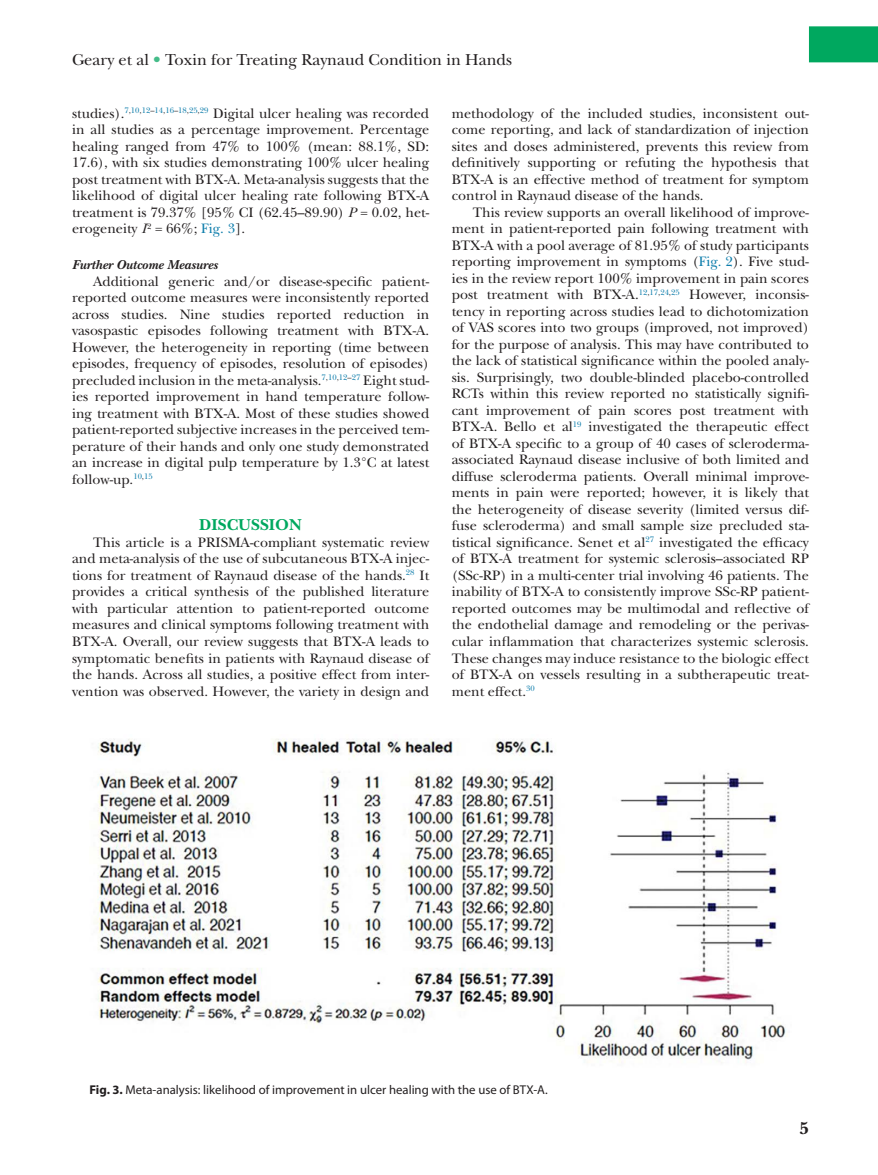
<style>
.page{position:relative;width:878px;height:1175px;background:#fff}
.page>*{position:absolute;margin:0;border:0;box-sizing:border-box;transform-origin:0 0}
.t1{font:700 18px "New Baskerville Std";color:#231f20}
.t2{font:16.5px "New Baskerville Std";color:#231f20}
.t3{font:700 16.5px "New Baskerville Std";color:#00a85f}
.t4{font:14.25px/16.5px "New Baskerville Std";color:#231f20;text-align:justify}
.t5{font:italic 700 13.5px "New Baskerville Std";color:#231f20}
.t6{font:12.75px "Myriad Pro";color:#231f20}
.s1{color:#45bc89}
.s2{font-style:italic}
.s3{color:#0f7eac}
.s4{font-weight:700}
</style>
<div class="page">
<div style="left:808px;top:26px;width:70px;height:36px;background:#00a85f"></div>
<img style="left:96px;top:739px;width:690px;height:324px">
<p class="t2" style="left:72px;top:50px;width:441px">Geary et al <span class="s1">•</span> Toxin for Treating Raynaud Condition in Hands</p>
<p class="t4" style="left:72px;top:105px;width:359px">studies).<sup>7</sup><sup>,</sup><sup>10</sup><sup>,</sup><sup>12</sup><sup>–</sup><sup>14</sup><sup>,</sup><sup>16</sup><sup>–</sup><sup>18</sup><sup>,</sup><sup>25</sup><sup>,</sup><sup>29</sup> Digital ulcer healing was recorded in all studies as a percentage improvement. Percentage healing ranged from 47% to 100% (mean: 88.1%, SD:<br>17.6), with six studies demonstrating 100% ulcer healing post treatment with BTX-A. Meta-analysis suggests that the likelihood of digital ulcer healing rate following BTX-A treatment is 79.37% [95% CI (62.45–89.90) <span class="s2">P</span> = 0.02, het&shy;erogeneity <span class="s2">I</span><sup>2</sup> = 66%; <span class="s3">Fig. 3</span>].</p>
<p class="t5" style="left:72px;top:257px;width:147px">Further Outcome Measures</p>
<p class="t4" style="left:72px;top:273px;width:359px;text-indent:21px">Additional generic and/or disease-specific patient&shy;reported outcome measures were inconsistently reported across studies. Nine studies reported reduction in vasospastic episodes following treatment with BTX-A.<br>However, the heterogeneity in reporting (time between episodes, frequency of episodes, resolution of episodes) precluded inclusion in the meta-analysis.<sup>7</sup><sup>,</sup><sup>10</sup><sup>,</sup><sup>12</sup><sup>–</sup><sup>27</sup> Eight stud&shy;ies reported improvement in hand temperature follow&shy;ing treatment with BTX-A. Most of these studies showed patient-reported subjective increases in the perceived tem&shy;perature of their hands and only one study demonstrated an increase in digital pulp temperature by 1.3°C at latest follow-up.<sup>10</sup><sup>,</sup><sup>15</sup></p>
<p class="t3" style="left:199px;top:515px;width:104px">DISCUSSION</p>
<p class="t4" style="left:72px;top:534px;width:359px;text-indent:21px">This article is a PRISMA-compliant systematic review and meta-analysis of the use of subcutaneous BTX-A injec&shy;tions for treatment of Raynaud disease of the hands.<sup>28</sup> It provides a critical synthesis of the published literature with particular attention to patient-reported outcome measures and clinical symptoms following treatment with BTX-A. Overall, our review suggests that BTX-A leads to symptomatic benefits in patients with Raynaud disease of the hands. Across all studies, a positive effect from inter&shy;vention was observed. However, the variety in design and</p>
<p class="t4" style="left:452px;top:105px;width:359px">methodology of the included studies, inconsistent out&shy;come reporting, and lack of standardization of injection sites and doses administered, prevents this review from definitively supporting or refuting the hypothesis that BTX-A is an effective method of treatment for symptom control in Raynaud disease of the hands.</p>
<p class="t4" style="left:451px;top:204px;width:359px;text-indent:21px">This review supports an overall likelihood of improve&shy;ment in patient-reported pain following treatment with BTX-A with a pool average of 81.95% of study participants reporting improvement in symptoms (<span class="s3">Fig. 2</span>). Five stud&shy;ies in the review report 100% improvement in pain scores post treatment with BTX-A.<sup>12</sup><sup>,</sup><sup>17</sup><sup>,</sup><sup>24</sup><sup>,</sup><sup>25</sup> However, inconsis&shy;tency in reporting across studies lead to dichotomization of VAS scores into two groups (improved, not improved) for the purpose of analysis. This may have contributed to the lack of statistical significance within the pooled analy&shy;sis. Surprisingly, two double-blinded placebo-controlled RCTs within this review reported no statistically signifi&shy;cant improvement of pain scores post treatment with BTX-A. Bello et al<sup>19</sup> investigated the therapeutic effect of BTX-A specific to a group of 40 cases of scleroderma&shy;associated Raynaud disease inclusive of both limited and diffuse scleroderma patients. Overall minimal improve&shy;ments in pain were reported; however, it is likely that the heterogeneity of disease severity (limited versus dif&shy;fuse scleroderma) and small sample size precluded sta&shy;tistical significance. Senet et al<sup>27</sup> investigated the efficacy of BTX-A treatment for systemic sclerosis–associated RP (SSc-RP) in a multi-center trial involving 46 patients. The inability of BTX-A to consistently improve SSc-RP patient&shy;reported outcomes may be multimodal and reflective of the endothelial damage and remodeling or the perivas&shy;cular inflammation that characterizes systemic sclerosis.<br>These changes may induce resistance to the biologic effect of BTX-A on vessels resulting in a subtherapeutic treat&shy;ment effect.<sup>30</sup></p>
<p class="t6" style="left:89px;top:1081px;width:459px"><span class="s4">Fig. 3.</span> Meta-analysis: likelihood of improvement in ulcer healing with the use of BTX-A.</p>
<p class="t1" style="left:799px;top:1118px;width:11px">5</p>
</div>
